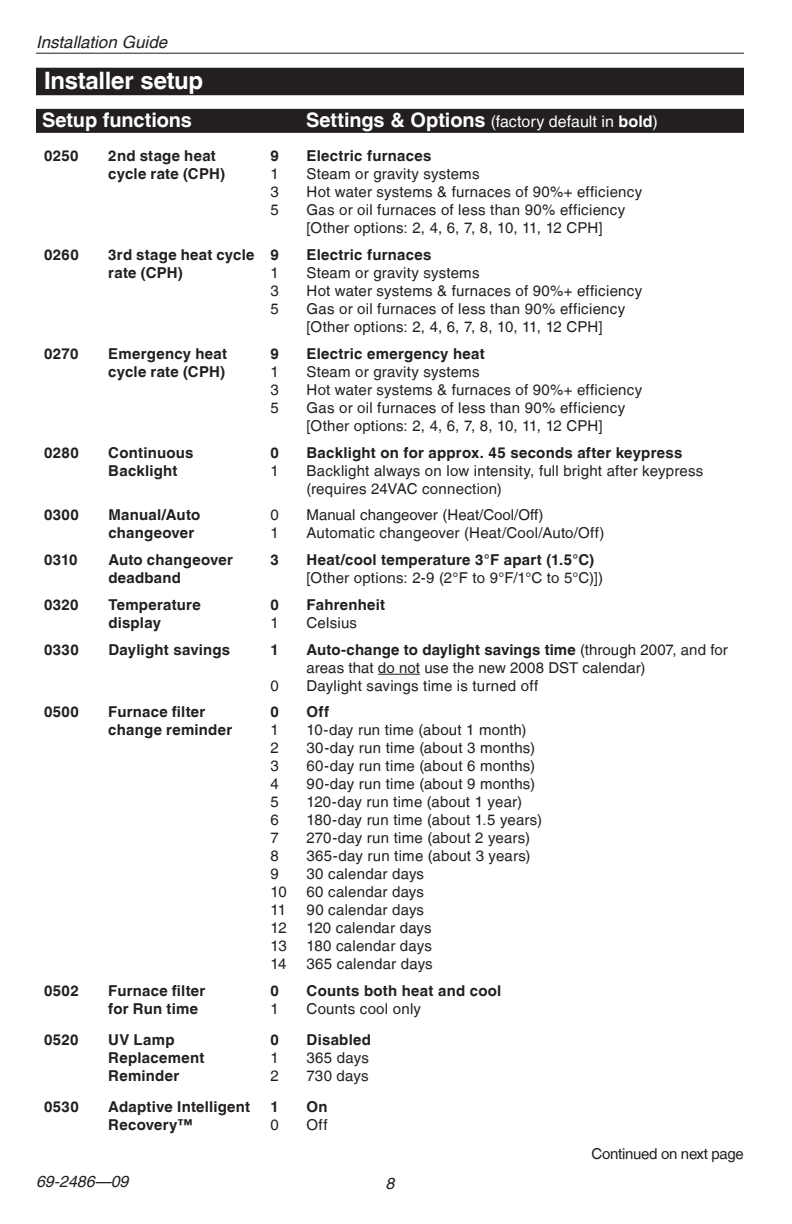
<style>
.page{position:relative;width:792px;height:1224px;background:#fff}
.page>*{position:absolute;margin:0;border:0;box-sizing:border-box;transform-origin:0 0}
.t1{font:700 24px "Helvetica LT";letter-spacing:-.01em;color:#fff}
.t2{font:700 20px "Helvetica LT";letter-spacing:-.005em;color:#fff}
.t3{font:italic 17px "Helvetica LT";color:#231f20}
.t4{font:16px "Helvetica LT";color:#fff}
.t5{font:italic 16px "Helvetica LT";color:#231f20}
.t6{font:15px/18px "Helvetica LT";letter-spacing:.015em;color:#231f20}
.t7{font:700 15px/18px "Helvetica LT";letter-spacing:.015em;color:#231f20}
.t8{font:15px "Helvetica LT";letter-spacing:-.02em;color:#231f20}
.s1{font-weight:700;font-size:20px}
.s2{font-weight:700}
</style>
<div class="page">
<hr style="left:36px;top:53px;width:708px;height:1px;background:#231f20">
<div style="left:36px;top:109px;width:708px;height:24px;background:#231f20"></div>
<hr style="left:378px;top:674px;width:42px;height:1px;background:#231f20">
<div style="left:36px;top:68px;width:708px;height:27px;background:#231f20"></div>
<p class="t3" style="left:36px;top:32px;width:133px">Installation Guide</p>
<h1 class="t1" style="left:44px;top:66px;width:161px">Installer setup</h1>
<h2 class="t2" style="left:42px;top:108px;width:152px">Setup functions</h2>
<p class="t4" style="left:306px;top:112px;width:353px"><span class="s1">Settings &amp; Options</span> (factory default in <span class="s2">bold</span>)</p>
<p class="t7" style="left:44px;top:147px;width:36px">0250</p>
<p class="t7" style="left:108px;top:147px;width:118px">2nd stage heat cycle rate (CPH)</p>
<p class="t7" style="left:271px;top:147px;width:10px">9</p>
<p class="t7" style="left:307px;top:147px;width:126px">Electric furnaces</p>
<p class="t6" style="left:271px;top:165px;width:10px">1</p>
<p class="t6" style="left:307px;top:165px;width:174px">Steam or gravity systems</p>
<p class="t6" style="left:271px;top:183px;width:10px">3</p>
<p class="t6" style="left:307px;top:183px;width:337px">Hot water systems &amp; furnaces of 90%+ efficiency</p>
<p class="t6" style="left:271px;top:201px;width:10px">5</p>
<p class="t6" style="left:307px;top:201px;width:320px">Gas or oil furnaces of less than 90% efficiency [Other options: 2, 4, 6, 7, 8, 10, 11, 12 CPH]</p>
<p class="t7" style="left:44px;top:246px;width:36px">0260</p>
<p class="t7" style="left:108px;top:246px;width:148px">3rd stage heat cycle rate (CPH)</p>
<p class="t7" style="left:271px;top:246px;width:10px">9</p>
<p class="t7" style="left:307px;top:246px;width:126px">Electric furnaces</p>
<p class="t6" style="left:271px;top:264px;width:10px">1</p>
<p class="t6" style="left:307px;top:264px;width:174px">Steam or gravity systems</p>
<p class="t6" style="left:271px;top:282px;width:10px">3</p>
<p class="t6" style="left:307px;top:282px;width:337px">Hot water systems &amp; furnaces of 90%+ efficiency</p>
<p class="t6" style="left:271px;top:300px;width:10px">5</p>
<p class="t6" style="left:307px;top:300px;width:320px">Gas or oil furnaces of less than 90% efficiency [Other options: 2, 4, 6, 7, 8, 10, 11, 12 CPH]</p>
<p class="t7" style="left:44px;top:344px;width:36px">0270</p>
<p class="t7" style="left:108px;top:344px;width:120px">Emergency heat cycle rate (CPH)</p>
<p class="t7" style="left:271px;top:344px;width:10px">9</p>
<p class="t7" style="left:307px;top:344px;width:180px">Electric emergency heat</p>
<p class="t6" style="left:271px;top:363px;width:10px">1</p>
<p class="t6" style="left:307px;top:363px;width:174px">Steam or gravity systems</p>
<p class="t6" style="left:271px;top:381px;width:10px">3</p>
<p class="t6" style="left:307px;top:381px;width:337px">Hot water systems &amp; furnaces of 90%+ efficiency</p>
<p class="t6" style="left:271px;top:399px;width:10px">5</p>
<p class="t6" style="left:307px;top:399px;width:320px">Gas or oil furnaces of less than 90% efficiency [Other options: 2, 4, 6, 7, 8, 10, 11, 12 CPH]</p>
<p class="t7" style="left:44px;top:443px;width:36px">0280</p>
<p class="t7" style="left:108px;top:443px;width:87px">Continuous<br>Backlight</p>
<p class="t7" style="left:271px;top:443px;width:10px">0</p>
<p class="t7" style="left:307px;top:443px;width:377px">Backlight on for approx. 45 seconds after keypress</p>
<p class="t6" style="left:271px;top:461px;width:10px">1</p>
<p class="t6" style="left:307px;top:461px;width:398px">Backlight always on low intensity, full bright after keypress (requires 24VAC connection)</p>
<p class="t7" style="left:44px;top:506px;width:36px">0300</p>
<p class="t7" style="left:108px;top:506px;width:93px">Manual/Auto changeover</p>
<p class="t6" style="left:271px;top:506px;width:10px">0</p>
<p class="t6" style="left:307px;top:506px;width:238px">Manual changeover (Heat/Cool/Off)</p>
<p class="t6" style="left:271px;top:524px;width:10px">1</p>
<p class="t6" style="left:307px;top:524px;width:299px">Automatic changeover (Heat/Cool/Auto/Off)</p>
<p class="t7" style="left:44px;top:551px;width:35px">0310</p>
<p class="t7" style="left:108px;top:551px;width:126px">Auto changeover deadband</p>
<p class="t7" style="left:271px;top:551px;width:10px">3</p>
<p class="t7" style="left:307px;top:551px;width:289px">Heat/cool temperature 3°F apart (1.5°C)</p>
<p class="t6" style="left:307px;top:569px;width:298px">[Other options: 2-9 (2°F to 9°F/1°C to 5°C)])</p>
<p class="t7" style="left:44px;top:595px;width:36px">0320</p>
<p class="t7" style="left:108px;top:595px;width:94px">Temperature display</p>
<p class="t7" style="left:271px;top:595px;width:10px">0</p>
<p class="t7" style="left:307px;top:595px;width:80px">Fahrenheit</p>
<p class="t6" style="left:271px;top:614px;width:10px">1</p>
<p class="t6" style="left:307px;top:614px;width:52px">Celsius</p>
<p class="t7" style="left:44px;top:640px;width:36px">0330</p>
<p class="t7" style="left:108px;top:640px;width:123px">Daylight savings</p>
<p class="t7" style="left:271px;top:640px;width:10px">1</p>
<p class="t6" style="left:307px;top:640px;width:423px"><span class="s2">Auto-change to daylight savings time</span> (through 2007, and for areas that do not use the new 2008 DST calendar)</p>
<p class="t6" style="left:271px;top:676px;width:10px">0</p>
<p class="t6" style="left:307px;top:676px;width:233px">Daylight savings time is turned off</p>
<p class="t7" style="left:44px;top:703px;width:36px">0500</p>
<p class="t7" style="left:108px;top:703px;width:125px">Furnace filter change reminder</p>
<p class="t7" style="left:271px;top:703px;width:10px">0</p>
<p class="t7" style="left:307px;top:703px;width:24px">Off</p>
<p class="t6" style="left:271px;top:721px;width:10px">1</p>
<p class="t6" style="left:307px;top:721px;width:221px">10-day run time (about 1 month)</p>
<p class="t6" style="left:271px;top:739px;width:10px">2</p>
<p class="t6" style="left:307px;top:739px;width:230px">30-day run time (about 3 months)</p>
<p class="t6" style="left:271px;top:757px;width:10px">3</p>
<p class="t6" style="left:307px;top:757px;width:230px">60-day run time (about 6 months)</p>
<p class="t6" style="left:271px;top:775px;width:10px">4</p>
<p class="t6" style="left:307px;top:775px;width:230px">90-day run time (about 9 months)</p>
<p class="t6" style="left:271px;top:793px;width:10px">5</p>
<p class="t6" style="left:307px;top:793px;width:217px">120-day run time (about 1 year)</p>
<p class="t6" style="left:271px;top:811px;width:10px">6</p>
<p class="t6" style="left:307px;top:811px;width:237px">180-day run time (about 1.5 years)</p>
<p class="t6" style="left:271px;top:829px;width:10px">7</p>
<p class="t6" style="left:307px;top:829px;width:225px">270-day run time (about 2 years)</p>
<p class="t6" style="left:271px;top:847px;width:10px">8</p>
<p class="t6" style="left:307px;top:847px;width:226px">365-day run time (about 3 years)</p>
<p class="t6" style="left:271px;top:865px;width:10px">9</p>
<p class="t6" style="left:307px;top:865px;width:119px">30 calendar days</p>
<p class="t6" style="left:271px;top:883px;width:18px">10</p>
<p class="t6" style="left:307px;top:883px;width:119px">60 calendar days</p>
<p class="t6" style="left:271px;top:901px;width:17px">11</p>
<p class="t6" style="left:307px;top:901px;width:119px">90 calendar days</p>
<p class="t6" style="left:271px;top:919px;width:18px">12</p>
<p class="t6" style="left:307px;top:919px;width:127px">120 calendar days</p>
<p class="t6" style="left:271px;top:937px;width:18px">13</p>
<p class="t6" style="left:307px;top:937px;width:127px">180 calendar days</p>
<p class="t6" style="left:271px;top:955px;width:17px">14</p>
<p class="t6" style="left:307px;top:955px;width:128px">365 calendar days</p>
<p class="t7" style="left:44px;top:982px;width:36px">0502</p>
<p class="t7" style="left:108px;top:982px;width:99px">Furnace filter for Run time</p>
<p class="t7" style="left:271px;top:982px;width:10px">0</p>
<p class="t7" style="left:307px;top:982px;width:196px">Counts both heat and cool</p>
<p class="t6" style="left:271px;top:1000px;width:10px">1</p>
<p class="t6" style="left:307px;top:1000px;width:116px">Counts cool only</p>
<p class="t7" style="left:44px;top:1030px;width:36px">0520</p>
<p class="t7" style="left:108px;top:1030px;width:98px">UV Lamp<br>Replacement<br>Reminder</p>
<p class="t7" style="left:271px;top:1030px;width:10px">0</p>
<p class="t7" style="left:307px;top:1030px;width:66px">Disabled</p>
<p class="t6" style="left:271px;top:1049px;width:10px">1</p>
<p class="t6" style="left:307px;top:1049px;width:64px">365 days</p>
<p class="t6" style="left:271px;top:1067px;width:10px">2</p>
<p class="t6" style="left:307px;top:1067px;width:64px">730 days</p>
<p class="t7" style="left:44px;top:1097px;width:36px">0530</p>
<p class="t7" style="left:108px;top:1097px;width:143px">Adaptive Intelligent<br>Recovery™</p>
<p class="t7" style="left:271px;top:1097px;width:10px">1</p>
<p class="t7" style="left:307px;top:1097px;width:23px">On</p>
<p class="t6" style="left:271px;top:1115px;width:10px">0</p>
<p class="t6" style="left:307px;top:1115px;width:22px">Off</p>
<p class="t5" style="left:36px;top:1172px;width:94px">69-2486—09</p>
<p class="t5" style="left:386px;top:1174px;width:10px">8</p>
<p class="t8" style="left:592px;top:1145px;width:154px">Continued on next page</p>
</div>
